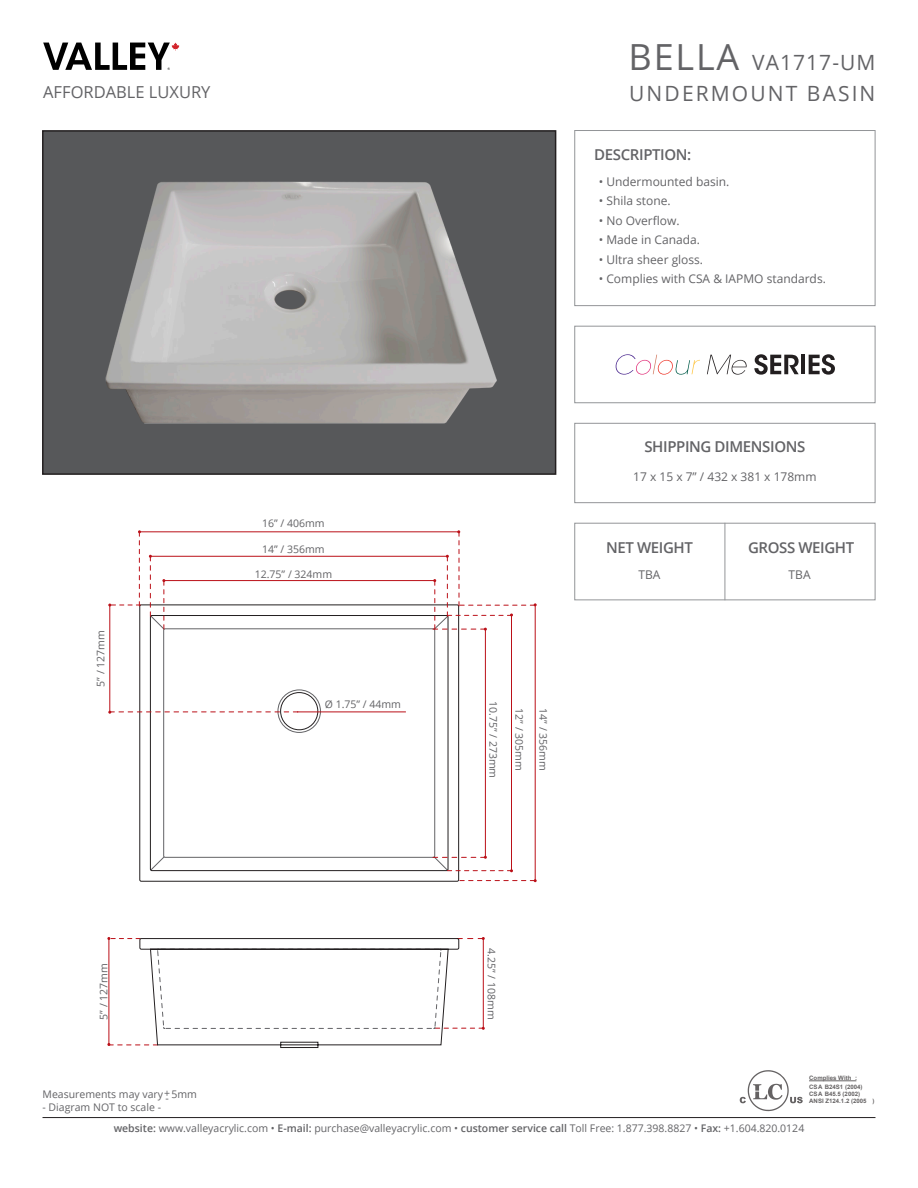
<style>
.page{position:relative;width:918px;height:1188px;background:#fff}
.page>*{position:absolute;margin:0;border:0;box-sizing:border-box;transform-origin:0 0}
.t1{font:21px "Open Sans";letter-spacing:.1em;color:#636366}
.t2{font:21px "Open Sans";letter-spacing:.05em;color:#636366}
.t3{font:16.5px "Open Sans";color:#636366}
.t4{font:600 15px "Open Sans";letter-spacing:-.025em;color:#636366}
.t5{font:12px "Open Sans";color:#636366}
.t6{font:10.5px "Open Sans";color:#636366}
.t7{font:700 6px/8.7px "Arial";color:#231f20}
.s1{font-size:36px}
.s2{font-weight:600}
</style>
<div class="page">
<svg style="left:740px;top:1070px;width:63px;height:41px"></svg>
<hr style="left:809px;top:1081px;width:47px;height:1px;background:#231f20">
<hr style="left:43px;top:1117px;width:832px;height:1px;background:#231f20">
<div style="left:42px;top:130px;width:514px;height:345px;background:#57585a;border:2px solid #231f20"></div>
<svg style="left:43px;top:43px;width:136px;height:27px"></svg>
<svg style="left:139px;top:604px;width:320px;height:278px"></svg>
<div style="left:574px;top:423px;width:301px;height:80px;border:1px solid #939598"></div>
<div style="left:574px;top:523px;width:301px;height:77px;border:1px solid #939598"></div>
<hr style="left:725px;top:523px;width:1px;height:77px;background:#939598">
<div style="left:574px;top:130px;width:301px;height:176px;border:1px solid #939598"></div>
<div style="left:574px;top:326px;width:301px;height:77px;border:1px solid #939598"></div>
<svg style="left:615px;top:354px;width:85px;height:21px"></svg>
<svg style="left:707px;top:355px;width:40px;height:20px"></svg>
<svg style="left:754px;top:354px;width:45px;height:21px"></svg>
<hr style="left:801px;top:355px;width:4px;height:19px;background:#231f20">
<svg style="left:809px;top:354px;width:26px;height:21px"></svg>
<hr style="left:164px;top:580px;width:271px;height:1px;background:#bb1018">
<hr style="left:150px;top:556px;width:297px;height:1px;background:#bb1018">
<hr style="left:140px;top:531px;width:319px;height:1px;background:#bb1018">
<svg style="left:162px;top:579px;width:3px;height:50px"></svg>
<svg style="left:149px;top:555px;width:3px;height:61px"></svg>
<hr style="left:485px;top:629px;width:1px;height:228px;background:#bb1018">
<svg style="left:433px;top:856px;width:54px;height:3px"></svg>
<hr style="left:511px;top:615px;width:1px;height:256px;background:#bb1018">
<svg style="left:447px;top:869px;width:66px;height:3px"></svg>
<hr style="left:535px;top:605px;width:1px;height:276px;background:#bb1018">
<svg style="left:433px;top:530px;width:104px;height:101px"></svg>
<svg style="left:460px;top:879px;width:77px;height:3px"></svg>
<hr style="left:109px;top:605px;width:1px;height:107px;background:#bb1018">
<svg style="left:108px;top:711px;width:190px;height:3px"></svg>
<svg style="left:108px;top:530px;width:33px;height:77px"></svg>
<hr style="left:297px;top:712px;width:109px;height:1px;background:#bb1018">
<svg style="left:107px;top:937px;width:378px;height:111px"></svg>
<img style="left:105px;top:181px;width:392px;height:243px">
<p class="t3" style="left:43px;top:80px;width:169px">AFFORDABLE LUXURY</p>
<p class="t6" style="left:93px;top:687px;width:58px;rotate:-90deg">5” / 127mm</p>
<p class="t6" style="left:262px;top:516px;width:64px">16” / 406mm</p>
<p class="t6" style="left:262px;top:542px;width:64px">14” / 356mm</p>
<p class="t6" style="left:255px;top:567px;width:79px">12.75” / 324mm</p>
<p class="t6" style="left:325px;top:697px;width:78px">Ø 1.75” / 44mm</p>
<p class="t6" style="left:96px;top:1020px;width:58px;rotate:-90deg">5” / 127mm</p>
<p class="t6" style="left:43px;top:1087px;width:156px">Measurements may vary 5mm</p>
<p class="t6" style="left:43px;top:1100px;width:120px">- Diagram NOT to scale -</p>
<p class="t6" style="left:164px;top:1086px;width:8px">+</p>
<p class="t6" style="left:165px;top:1091px;width:5px">-</p>
<p class="t2" style="left:629px;top:48px;width:248px"><span class="s1">BELLA</span> VA1717-UM</p>
<p class="t1" style="left:629px;top:79px;width:248px">UNDERMOUNT BASIN</p>
<p class="t4" style="left:594px;top:144px;width:99px">DESCRIPTION:</p>
<p class="t5" style="left:599px;top:173px;width:132px">• Undermounted basin.</p>
<p class="t5" style="left:599px;top:193px;width:73px">• Shila stone.</p>
<p class="t5" style="left:599px;top:212px;width:82px">• No Overflow.</p>
<p class="t5" style="left:599px;top:232px;width:103px">• Made in Canada.</p>
<p class="t5" style="left:599px;top:251px;width:106px">• Ultra sheer gloss.</p>
<p class="t5" style="left:599px;top:271px;width:229px">• Complies with CSA &amp; IAPMO standards.</p>
<p class="t6" style="left:500px;top:701px;width:79px;rotate:90deg">10.75” / 273mm</p>
<p class="t6" style="left:527px;top:708px;width:64px;rotate:90deg">12” / 305mm</p>
<p class="t6" style="left:551px;top:708px;width:64px;rotate:90deg">14” / 356mm</p>
<p class="t4" style="left:644px;top:437px;width:163px">SHIPPING DIMENSIONS</p>
<p class="t5" style="left:633px;top:469px;width:185px">17 x 15 x 7” / 432 x 381 x 178mm</p>
<p class="t4" style="left:606px;top:537px;width:88px">NET WEIGHT</p>
<p class="t4" style="left:748px;top:537px;width:108px">GROSS WEIGHT</p>
<p class="t5" style="left:638px;top:567px;width:24px">TBA</p>
<p class="t5" style="left:789px;top:567px;width:24px">TBA</p>
<p class="t6" style="left:499px;top:948px;width:73px;rotate:90deg">4.25” / 108mm</p>
<p class="t7" style="left:809px;top:1074px;width:55px">Complies With :<br>CSA B24S1 (2004)</p>
<p class="t7" style="left:809px;top:1090px;width:67px;line-height:7.4px">CSA B45.5 (2002)<br>ANSI Z124.1.2 (2005 )</p>
<p class="t6" style="left:114px;top:1121px;width:692px"><span class="s2">website:</span> www.valleyacrylic.com • <span class="s2">E-mail:</span> purchase@valleyacrylic.com • <span class="s2">customer service call</span> Toll Free: 1.877.398.8827 • <span class="s2">Fax:</span> +1.604.820.0124</p>
</div>
